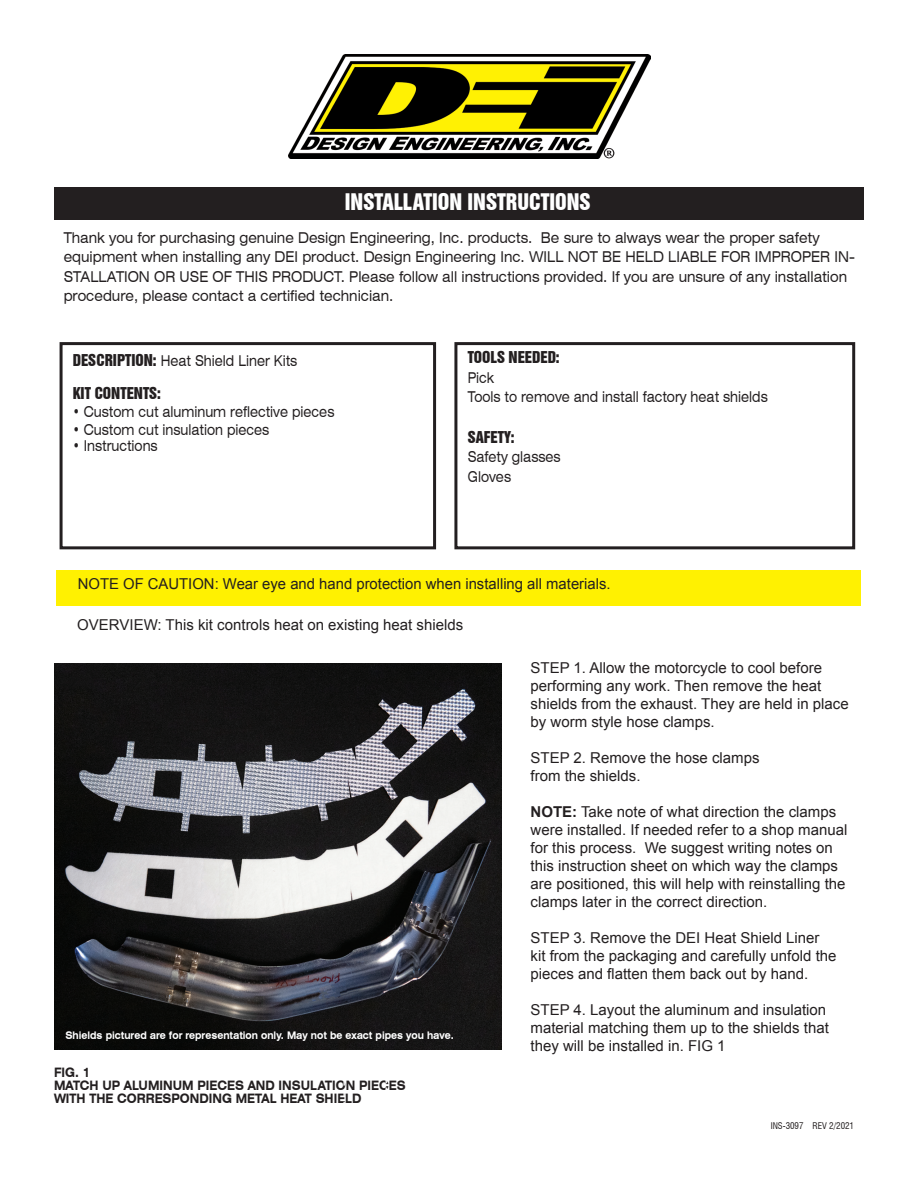
<style>
.page{position:relative;width:918px;height:1188px;background:#fff}
.page>*{position:absolute;margin:0;border:0;box-sizing:border-box;transform-origin:0 0}
.t1{font:21px "Swiss 921 BT Regular A";color:#fff}
.t2{font:15px/18px "Arial";color:#231f20}
.t3{font:expanded 15px/19.5px "Swiss 721 BT";color:#231f20;scale:.85 1}
.t4{font:expanded 15px/19.5px "Swiss 721 BT";color:#231f20;scale:.8 1}
.t5{font:15px "Swiss 921 BT Regular A";color:#231f20}
.t6{font:700 expanded 13.05px/13px "Swiss 721 BT";color:#231f20;scale:.8 1}
.t7{font:700 expanded 10.5px "Swiss 721 BT";color:#fff;scale:.8 1}
.t8{font:condensed 9px "Swiss 721 BT";color:#231f20}
.s1{font-family:"Swiss 921 BT Regular A";font-stretch:normal}
.s2{font-weight:700}
</style>
<div class="page">
<div style="left:54px;top:187px;width:810px;height:33px;background:#231f20"></div>
<div style="left:60px;top:342px;width:376px;height:207px;border:3px solid #231f20"></div>
<div style="left:454px;top:342px;width:401px;height:207px;border:3px solid #231f20"></div>
<img style="left:289px;top:54px;width:361px;height:105px">
<svg style="left:604px;top:148px;width:10px;height:10px"></svg>
<div style="left:57px;top:570px;width:804px;height:35px;background:#fff101"></div>
<img style="left:54px;top:663px;width:448px;height:387px">
<h1 class="t1" style="left:345px;top:188px;width:247px">INSTALLATION INSTRUCTIONS</h1>
<p class="t3" style="left:64px;top:228px;width:932px">Thank you for purchasing genuine Design Engineering, Inc. products. Be sure to always wear the proper safety equipment when installing any DEI product. Design Engineering Inc. WILL NOT BE HELD LIABLE FOR IMPROPER IN-STALLATION OR USE OF THIS PRODUCT. Please follow all instructions provided. If you are unsure of any installation procedure, please contact a certified technician.</p>
<p class="t4" style="left:73px;top:351px;width:282px"><span class="s1">DESCRIPTION:</span> Heat Shield Liner Kits</p>
<p class="t5" style="left:73px;top:383px;width:90px">KIT CONTENTS:</p>
<p class="t4" style="left:73px;top:402px;width:329px">• Custom cut aluminum reflective pieces</p>
<p class="t4" style="left:73px;top:420px;width:247px">• Custom cut insulation pieces</p>
<p class="t4" style="left:73px;top:436px;width:108px">• Instructions</p>
<p class="t5" style="left:468px;top:347px;width:94px">TOOLS NEEDED:</p>
<p class="t4" style="left:468px;top:368px;width:377px">Pick<br>Tools to remove and install factory heat shields</p>
<p class="t5" style="left:468px;top:427px;width:48px">SAFETY:</p>
<p class="t4" style="left:468px;top:447px;width:118px">Safety glasses<br>Gloves</p>
<p class="t2" style="left:78px;top:575px;width:534px">NOTE OF CAUTION: Wear eye and hand protection when installing all materials.</p>
<p class="t2" style="left:77px;top:616px;width:387px">OVERVIEW: This kit controls heat on existing heat shields</p>
<p class="t7" style="left:65px;top:1029px;width:487px">Shields pictured are for representation only. May not be exact pipes you have.</p>
<p class="t6" style="left:54px;top:1066px;width:441px">FIG. 1<br>MATCH UP ALUMINUM PIECES AND INSULATION PIECES<br>WITH THE CORRESPONDING METAL HEAT SHIELD</p>
<p class="t2" style="left:531px;top:659px;width:320px">STEP 1. Allow the motorcycle to cool before performing any work. Then remove the heat shields from the exhaust. They are held in place by worm style hose clamps.</p>
<p class="t2" style="left:531px;top:749px;width:230px">STEP 2. Remove the hose clamps from the shields.</p>
<p class="t2" style="left:531px;top:803px;width:318px"><span class="s2">NOTE:</span> Take note of what direction the clamps were installed. If needed refer to a shop manual for this process. We suggest writing notes on this instruction sheet on which way the clamps are positioned, this will help with reinstalling the clamps later in the correct direction.</p>
<p class="t2" style="left:531px;top:929px;width:307px">STEP 3. Remove the DEI Heat Shield Liner kit from the packaging and carefully unfold the pieces and flatten them back out by hand.</p>
<p class="t2" style="left:531px;top:1001px;width:300px">STEP 4. Layout the aluminum and insulation material matching them up to the shields that they will be installed in. FIG 1</p>
<p class="t8" style="left:771px;top:1121px;width:85px">INS-3097 REV 2/2021</p>
</div>
